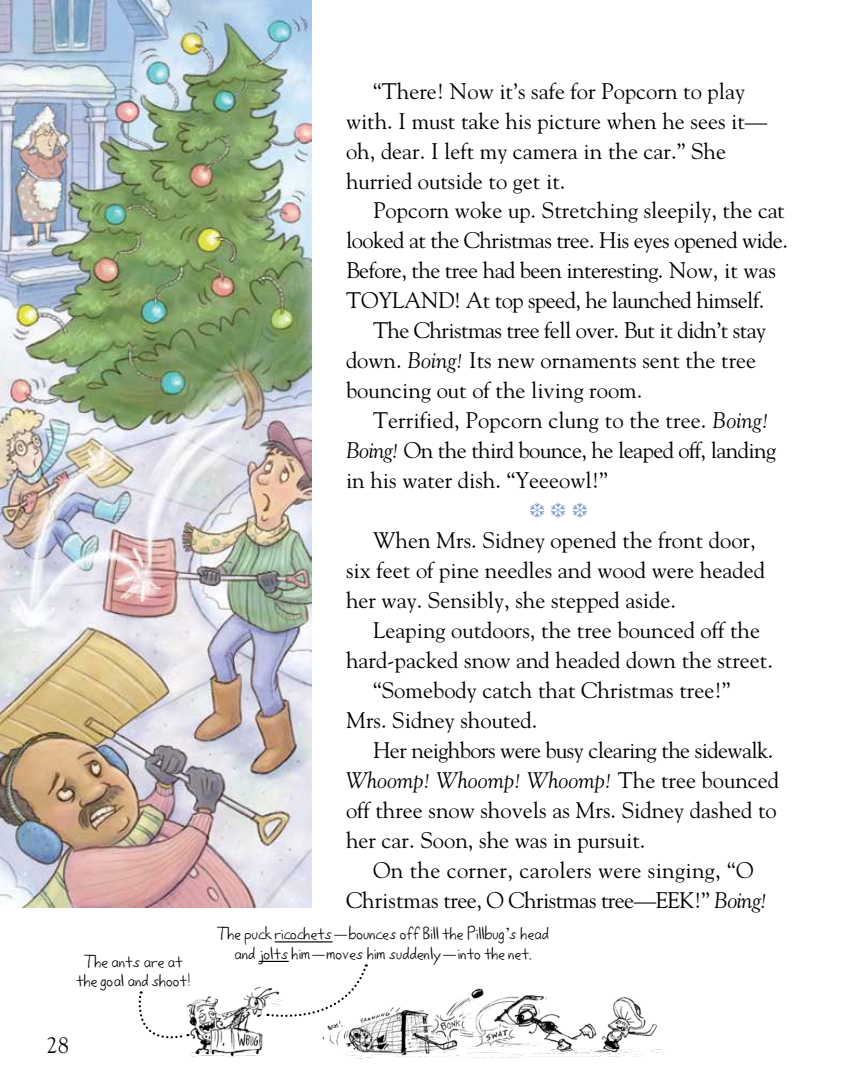
<style>
.page{position:relative;width:851px;height:1080px;background:#fff}
.page>*{position:absolute;margin:0;border:0;box-sizing:border-box;transform-origin:0 0}
.t1{font:22.5px/30px "Goudy";color:#000}
.t2{font:22.5px/30px "Goudy";letter-spacing:-.025em;color:#000}
.t3{font:italic 22.5px "Goudy";color:#000}
.t4{font:22.5px "Zapf Dingbats ITC";color:#7e9eca}
.t5{font:16.5px/19.5px "Lifetime";color:#000;text-align:center}
.s1{font-style:italic}
.s2{font-style:normal}
.s3{font-family:"Times"}
</style>
<div class="page">
<img style="left:0;top:0;width:311px;height:907px">
<img style="left:188px;top:986px;width:476px;height:73px">
<hr style="left:275px;top:941px;width:57px;height:1px;background:#000">
<hr style="left:259px;top:961px;width:30px;height:1px;background:#000">
<svg style="left:138px;top:991px;width:50px;height:48px"></svg>
<svg style="left:267px;top:964px;width:100px;height:58px"></svg>
<p class="t5" style="left:77px;top:953px;width:115px">The ants are at the goal and shoot!</p>
<p class="t1" style="left:46px;top:1029px;width:24px">28</p>
<p class="t1" style="left:346px;top:75px;width:423px;text-indent:27px">“There! Now it’s safe for Popcorn to play with. I must take his picture when he sees it— oh, dear. I left my camera in the car.” She hurried outside to get it.</p>
<p class="t2" style="left:346px;top:195px;width:443px;text-indent:27px">Popcorn woke up. Stretching sleepily, the cat looked at the Christmas tree. His eyes opened wide.<br>Before, the tree had been interesting. Now, it was TOYLAND! At top speed, he launched himself.</p>
<p class="t1" style="left:346px;top:315px;width:421px;text-indent:27px">The Christmas tree fell over. But it didn’t stay down. <span class="s1">Boing!</span> Its new ornaments sent the tree bouncing out of the living room.</p>
<p class="t1" style="left:346px;top:405px;width:431px;text-indent:27px">Terrified, Popcorn clung to the tree. <span class="s1">Boing!<br>Boing!</span> On the third bounce, he leaped off, landing in his water dish. “Yeeeowl!”</p>
<p class="t4" style="left:529px;top:500px;width:60px">❆ ❆ ❆</p>
<p class="t1" style="left:346px;top:525px;width:420px;text-indent:27px">When Mrs. Sidney opened the front door, six feet of pine needles and wood were headed her way. Sensibly, she stepped aside.</p>
<p class="t1" style="left:373px;top:615px;width:388px">Leaping outdoors, the tree bounced off the</p>
<p class="t1" style="left:346px;top:645px;width:428px">hard-packed snow and headed down the street.</p>
<p class="t1" style="left:373px;top:675px;width:359px">“Somebody catch that Christmas tree!”</p>
<p class="t1" style="left:346px;top:705px;width:193px">Mrs. Sidney shouted.</p>
<p class="t2" style="left:373px;top:735px;width:402px">Her neighbors were busy clearing the sidewalk.</p>
<p class="t3" style="left:346px;top:767px;width:434px">Whoomp! Whoomp! Whoomp! <span class="s2">The tree bounced</span></p>
<p class="t1" style="left:346px;top:795px;width:432px">off three snow shovels as Mrs. Sidney dashed to</p>
<p class="t1" style="left:346px;top:825px;width:301px">her car. Soon, she was in pursuit.</p>
<p class="t1" style="left:373px;top:855px;width:382px">On the corner, carolers were singing, “O</p>
<p class="t2" style="left:346px;top:885px;width:423px">Christmas tree, O Christmas tree—EEK!” <span class="s1">Boing!</span></p>
<p class="t5" style="left:217px;top:925px;width:333px">The puck ricochets<span class="s3">—</span>bounces off Bill the Pillbug<span class="s3">’</span>s head and jolts him<span class="s3">—</span>moves him suddenly<span class="s3">—</span>into the net.</p>
</div>
